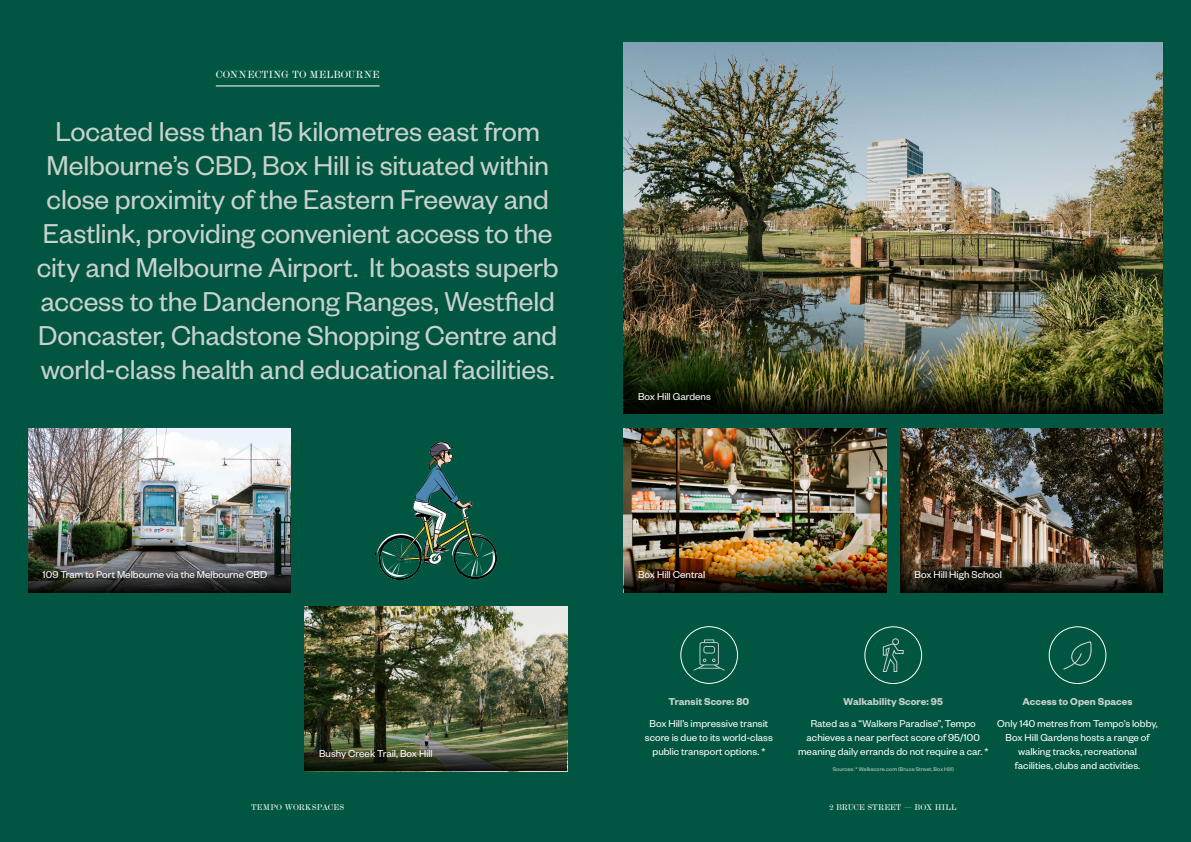
<style>
.page{position:relative;width:1191px;height:842px;background:#005641}
.page>*{position:absolute;margin:0;border:0;box-sizing:border-box;transform-origin:0 0}
.t1{font:30px/34px "Founders Grotesk";letter-spacing:-.005em;color:#cad1cf;text-align:center}
.t2{font:11px/14px "Founders Grotesk";color:#fff;text-align:center}
.t3{font:600 11px "Founders Grotesk";letter-spacing:.005em;color:#cad1cf}
.t4{font:10px "Scotch Modern";letter-spacing:.01em;color:#fff}
.t5{font:8px "Scotch Modern";letter-spacing:.005em;color:#fff}
.t6{font:6px "Founders Grotesk";letter-spacing:.02em;color:#cad1cf}
</style>
<div class="page">
<img style="left:305px;top:607px;width:262px;height:129px">
<img style="left:28px;top:428px;width:263px;height:130px">
<img style="left:624px;top:43px;width:538px;height:336px">
<svg style="left:624px;top:379px;width:538px;height:35px;background:#26280e"></svg>
<img style="left:624px;top:428px;width:262px;height:130px">
<img style="left:624px;top:558px;width:262px;height:34px">
<img style="left:305px;top:736px;width:262px;height:35px">
<img style="left:900px;top:428px;width:262px;height:130px">
<svg style="left:900px;top:558px;width:262px;height:34px;background:#362d21"></svg>
<svg style="left:28px;top:558px;width:263px;height:34px;background:#3e403f"></svg>
<div style="left:864px;top:626px;width:58px;height:58px;border:1px solid #fff;border-radius:50%"></div>
<div style="left:1048px;top:626px;width:58px;height:58px;border:1px solid #fff;border-radius:50%"></div>
<svg style="left:1063px;top:641px;width:29px;height:28px"></svg>
<div style="left:892px;top:638px;width:7px;height:7px;border:1px solid #cad1cf;border-radius:50%"></div>
<svg style="left:882px;top:643px;width:22px;height:29px"></svg>
<img style="left:375px;top:441px;width:122px;height:138px">
<div style="left:680px;top:626px;width:58px;height:58px;border:1px solid #fff;border-radius:50%"></div>
<svg style="left:693px;top:639px;width:32px;height:32px"></svg>
<hr style="left:216px;top:86px;width:164px;height:1px;background:#fff">
<p class="t4" style="left:216px;top:69px;width:165px">CONNECTING TO MELBOURNE</p>
<p class="t1" style="left:37px;top:113px;width:523px">Located less than 15 kilometres east from Melbourne’s CBD, Box Hill is situated within close proximity of the Eastern Freeway and Eastlink, providing convenient access to the city and Melbourne Airport. It boasts superb access to the Dandenong Ranges, Westfield Doncaster, Chadstone Shopping Centre and world-class health and educational facilities.</p>
<p class="t2" style="left:43px;top:567px;width:226px">109 Tram to Port Melbourne via the Melbourne CBD</p>
<p class="t2" style="left:319px;top:746px;width:115px">Bushy Creek Trail, Box Hill</p>
<p class="t2" style="left:638px;top:389px;width:74px">Box Hill Gardens</p>
<p class="t2" style="left:638px;top:567px;width:69px">Box Hill Central</p>
<p class="t2" style="left:914px;top:567px;width:89px">Box Hill High School</p>
<p class="t3" style="left:668px;top:694px;width:82px">Transit Score: 80</p>
<p class="t2" style="left:645px;top:716px;width:129px">Box Hill’s impressive transit score is due to its world-class public transport options. *</p>
<p class="t3" style="left:843px;top:694px;width:101px">Walkability Score: 95</p>
<p class="t2" style="left:798px;top:716px;width:192px">Rated as a “Walkers Paradise”, Tempo achieves a near perfect score of 95/100 meaning daily errands do not require a car. *</p>
<p class="t6" style="left:832px;top:765px;width:123px">Sources: * Walkscore.com (Bruce Street, Box Hill)</p>
<p class="t3" style="left:1022px;top:694px;width:111px">Access to Open Spaces</p>
<p class="t2" style="left:997px;top:716px;width:162px">Only 140 metres from Tempo’s lobby, Box Hill Gardens hosts a range of walking tracks, recreational<br>facilities, clubs and activities.</p>
<p class="t5" style="left:251px;top:802px;width:95px">TEMPO WORKSPACES</p>
<p class="t5" style="left:829px;top:802px;width:129px">2 BRUCE STREET — BOX HILL</p>
</div>
